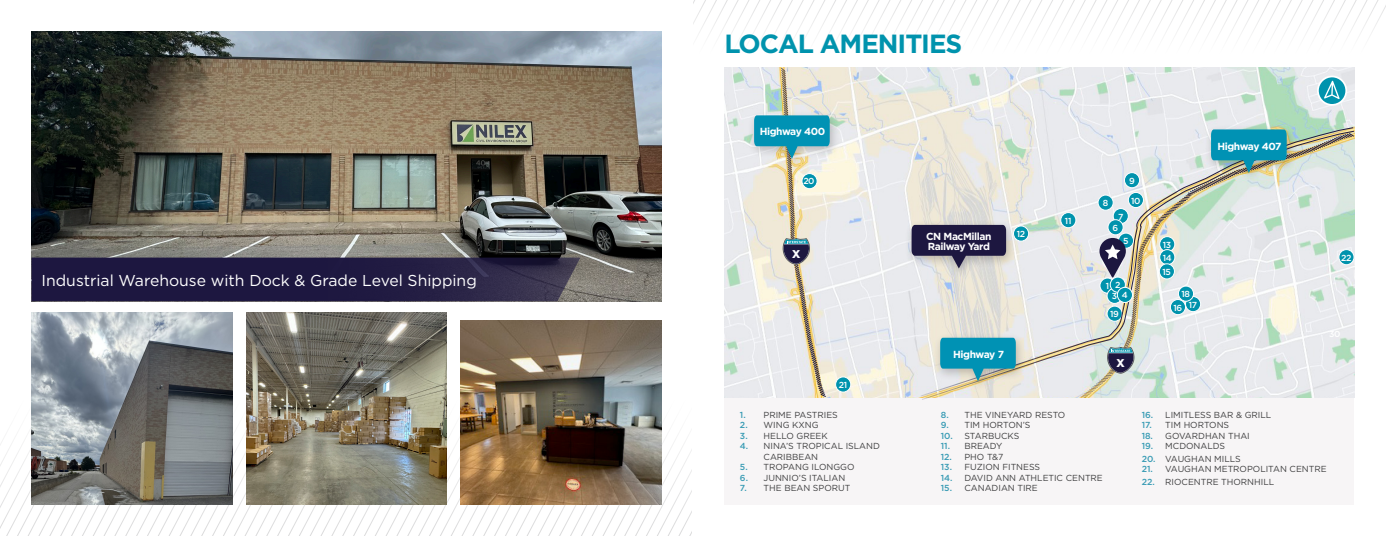
<style>
.page{position:relative;width:1386px;height:536px;background:#fff}
.page>*{position:absolute;margin:0;border:0;box-sizing:border-box;transform-origin:0 0}
.t1{font:700 26.25px "Gotham";letter-spacing:-.04em;color:#0093ad}
.t2{font:15.75px "Gotham";color:#fff}
.t3{font:700 14.88px "Arial";color:#fff}
.t4{font:700 10.24px "Gotham";letter-spacing:-.04em;color:#fff}
.t5{font:8.75px/10.5px "Gotham";color:#3e3e3f}
.t6{font:500 8.75px "Gotham";letter-spacing:-.05em;color:#fff}
.s1{font-weight:500;color:#389bb4}
</style>
<div class="page">
<div style="left:724px;top:366px;width:630px;height:138px;background:#f7f5f6"></div>
<svg style="left:694px;top:0;width:691px;height:35px"></svg>
<svg style="left:0;top:398px;width:692px;height:138px"></svg>
<img style="left:32px;top:32px;width:630px;height:269px">
<img style="left:724px;top:67px;width:630px;height:330px">
<img style="left:32px;top:312px;width:200px;height:192px">
<img style="left:246px;top:312px;width:201px;height:192px">
<img style="left:461px;top:320px;width:200px;height:184px">
<svg style="left:32px;top:257px;width:548px;height:44px;background:#251f44"></svg>
<div style="left:904px;top:219px;width:113px;height:60px;background:#231f20;opacity:.25"></div>
<svg style="left:912px;top:225px;width:8px;height:43px"></svg>
<div style="left:836px;top:377px;width:15px;height:15px;background:#0093ad;border-radius:50%"></div>
<div style="left:835px;top:376px;width:16px;height:16px;border:1px solid #fff;border-radius:50%"></div>
<div style="left:747px;top:110px;width:93px;height:60px;background:#231f20;opacity:.25"></div>
<svg style="left:754px;top:67px;width:76px;height:330px;background:#cad6cf"></svg>
<svg style="left:921px;top:130px;width:434px;height:270px;background:#d5dbd9"></svg>
<div style="left:1204px;top:124px;width:93px;height:60px;background:#231f20;opacity:.25"></div>
<img style="left:1211px;top:129px;width:76px;height:44px">
<div style="left:933px;top:332px;width:93px;height:60px;background:#231f20;opacity:.25"></div>
<svg style="left:940px;top:337px;width:76px;height:44px;background:#3ba1b5"></svg>
<div style="left:1117px;top:287px;width:16px;height:15px;background:#0093ad;border-radius:50%"></div>
<div style="left:1117px;top:287px;width:16px;height:16px;border:1px solid #fff;border-radius:50%"></div>
<svg style="left:1318px;top:74px;width:29px;height:33px"></svg>
<p class="t2" style="left:42px;top:270px;width:437px">Industrial Warehouse with Dock &amp; Grade Level Shipping</p>
<p class="t1" style="left:724px;top:26px;width:239px">LOCAL AMENITIES</p>
<p class="t4" style="left:760px;top:125px;width:67px">Highway 400</p>
<p class="t6" style="left:803px;top:175px;width:13px">20</p>
<p class="t3" style="left:792px;top:242px;width:10px">x</p>
<p class="t6" style="left:839px;top:379px;width:10px">21</p>
<p class="t5" style="left:740px;top:409px;width:99px"><span class="s1">1.</span> PRIME PASTRIES</p>
<p class="t5" style="left:740px;top:419px;width:80px"><span class="s1">2.</span> WING KXNG</p>
<p class="t5" style="left:740px;top:430px;width:89px"><span class="s1">3.</span> HELLO GREEK</p>
<p class="t5" style="left:764px;top:440px;width:118px;text-indent:-24px"><span class="s1">4.</span> NINA’S TROPICAL ISLAND<br>CARIBBEAN</p>
<p class="t5" style="left:740px;top:461px;width:116px"><span class="s1">5.</span> TROPANG ILONGGO</p>
<p class="t5" style="left:740px;top:472px;width:107px"><span class="s1">6.</span> JUNNIO’S ITALIAN</p>
<p class="t5" style="left:740px;top:482px;width:112px"><span class="s1">7.</span> THE BEAN SPORUT</p>
<p class="t4" style="left:926px;top:229px;width:67px">CN MacMillan</p>
<p class="t4" style="left:928px;top:239px;width:64px">Railway Yard</p>
<p class="t6" style="left:1017px;top:228px;width:10px">12</p>
<p class="t4" style="left:953px;top:347px;width:52px">Highway 7</p>
<p class="t6" style="left:1065px;top:215px;width:8px">11</p>
<p class="t6" style="left:1103px;top:197px;width:7px">8</p>
<p class="t6" style="left:1129px;top:175px;width:7px">9</p>
<p class="t6" style="left:1118px;top:211px;width:7px">7</p>
<p class="t6" style="left:1131px;top:194px;width:11px">10</p>
<p class="t6" style="left:1113px;top:222px;width:7px">6</p>
<p class="t6" style="left:1123px;top:235px;width:7px">5</p>
<p class="t6" style="left:1115px;top:279px;width:7px">2</p>
<p class="t6" style="left:1106px;top:280px;width:5px">1</p>
<p class="t6" style="left:1122px;top:289px;width:7px">4</p>
<p class="t6" style="left:1112px;top:290px;width:7px">3</p>
<p class="t6" style="left:1110px;top:308px;width:10px">19</p>
<p class="t3" style="left:1117px;top:351px;width:10px">x</p>
<p class="t4" style="left:1217px;top:139px;width:66px">Highway 407</p>
<p class="t6" style="left:1163px;top:239px;width:10px">13</p>
<p class="t6" style="left:1163px;top:252px;width:10px">14</p>
<p class="t6" style="left:1163px;top:266px;width:10px">15</p>
<p class="t6" style="left:1182px;top:288px;width:10px">18</p>
<p class="t6" style="left:1189px;top:298px;width:10px">17</p>
<p class="t6" style="left:1173px;top:301px;width:10px">16</p>
<p class="t6" style="left:1341px;top:252px;width:12px">22</p>
<p class="t5" style="left:941px;top:409px;width:126px"><span class="s1">8.</span> THE VINEYARD RESTO</p>
<p class="t5" style="left:941px;top:419px;width:91px"><span class="s1">9.</span> TIM HORTON’S</p>
<p class="t5" style="left:941px;top:430px;width:80px"><span class="s1">10.</span> STARBUCKS</p>
<p class="t5" style="left:941px;top:440px;width:63px"><span class="s1">11.</span> BREADY</p>
<p class="t5" style="left:941px;top:451px;width:64px"><span class="s1">12.</span> PHO T&amp;7</p>
<p class="t5" style="left:941px;top:461px;width:101px"><span class="s1">13.</span> FUZION FITNESS</p>
<p class="t5" style="left:941px;top:472px;width:164px"><span class="s1">14.</span> DAVID ANN ATHLETIC CENTRE</p>
<p class="t5" style="left:941px;top:482px;width:99px"><span class="s1">15.</span> CANADIAN TIRE</p>
<p class="t5" style="left:1142px;top:409px;width:131px"><span class="s1">16.</span> LIMITLESS BAR &amp; GRILL</p>
<p class="t5" style="left:1142px;top:419px;width:89px"><span class="s1">17.</span> TIM HORTONS</p>
<p class="t5" style="left:1142px;top:430px;width:110px"><span class="s1">18.</span> GOVARDHAN THAI</p>
<p class="t5" style="left:1142px;top:440px;width:85px"><span class="s1">19.</span> MCDONALDS</p>
<p class="t5" style="left:1142px;top:453px;width:101px"><span class="s1">20.</span> VAUGHAN MILLS</p>
<p class="t5" style="left:1142px;top:463px;width:186px"><span class="s1">21.</span> VAUGHAN METROPOLITAN CENTRE</p>
<p class="t5" style="left:1142px;top:476px;width:134px"><span class="s1">22.</span> RIOCENTRE THORNHILL</p>
</div>
